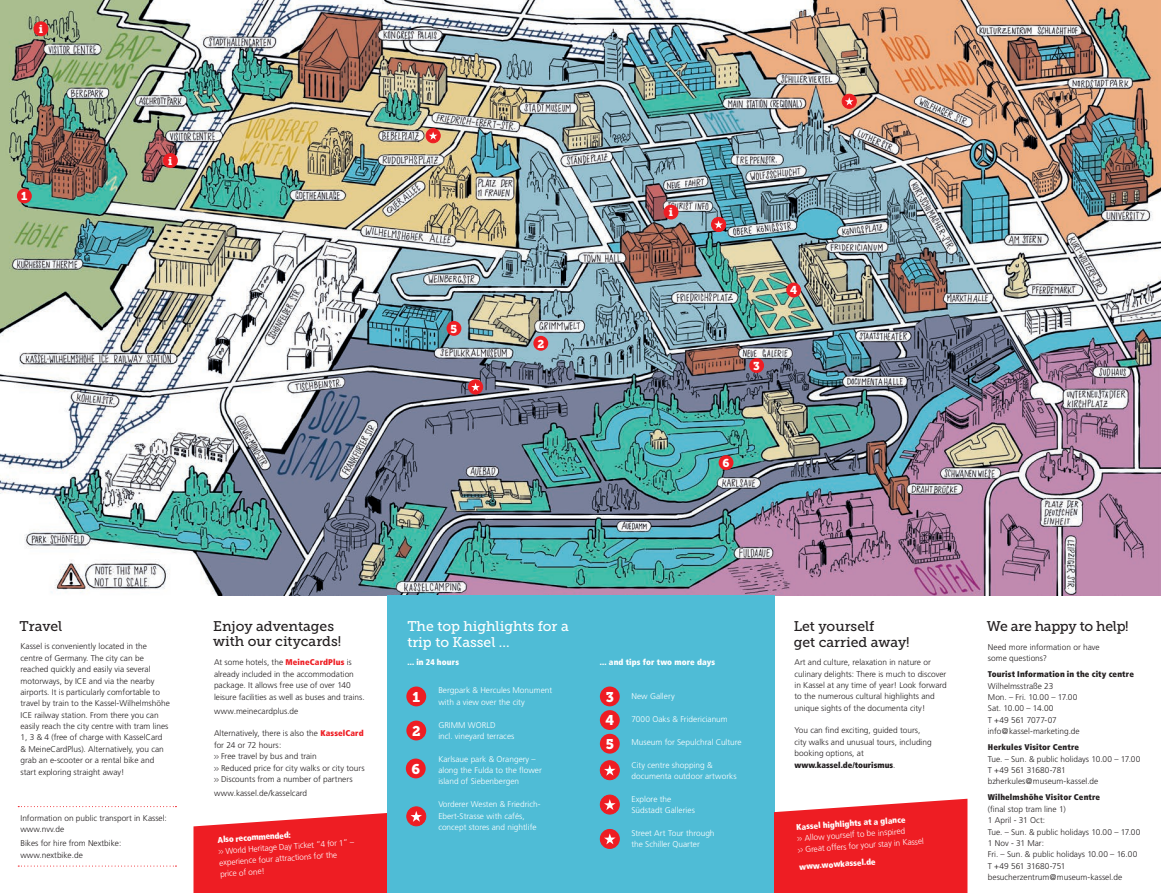
<style>
.page{position:relative;width:1161px;height:893px;background:#fff}
.page>*{position:absolute;margin:0;border:0;box-sizing:border-box;transform-origin:0 0}
.t1{font:14px/15.8px "Museo Slab 500";color:#231f20}
.t2{font:14px/15.8px "Museo Slab 500";color:#fff}
.t3{font:14px "Museo Slab 500";letter-spacing:-.02em;color:#231f20}
.t4{font:14px "Museo Slab 900";color:#fff}
.t5{font:11.38px "Museo Slab 900";color:#fff}
.t6{font:300 8.31px/11.4px "Frutiger";color:#231f20}
.t7{font:300 8.31px/11.4px "Frutiger";color:#fff}
.t8{font:300 8.31px/11.4px "Frutiger";color:#fff;scale:.5 1}
.t9{font:900 condensed 8.31px "Frutiger";letter-spacing:.015em;color:#fff}
.t10{font:900 condensed 8.31px "Frutiger";letter-spacing:.015em;color:#231f20}
.s1{font-weight:900;font-stretch:condensed;color:#ee1d23}
.s2{font-weight:900;font-stretch:condensed}
</style>
<div class="page">
<img style="left:0;top:0;width:1161px;height:595px">
<div style="left:387px;top:595px;width:387px;height:298px;background:#4fbcd6"></div>
<div style="left:406px;top:686px;width:20px;height:20px;background:#ee1d23;border-radius:50%"></div>
<div style="left:406px;top:721px;width:20px;height:19px;background:#ee1d23;border-radius:50%"></div>
<div style="left:600px;top:686px;width:20px;height:20px;background:#ee1d23;border-radius:50%"></div>
<div style="left:749px;top:358px;width:15px;height:15px;background:#ee1d23;border-radius:50%"></div>
<div style="left:786px;top:283px;width:15px;height:14px;background:#ee1d23;border-radius:50%"></div>
<div style="left:17px;top:189px;width:15px;height:14px;background:#ee1d23;border-radius:50%"></div>
<div style="left:533px;top:336px;width:15px;height:15px;background:#ee1d23;border-radius:50%"></div>
<div style="left:663px;top:205px;width:15px;height:15px;background:#ee1d23;border-radius:50%"></div>
<div style="left:163px;top:153px;width:15px;height:15px;background:#ee1d23;border-radius:50%"></div>
<div style="left:33px;top:21px;width:15px;height:15px;background:#ee1d23;border-radius:50%"></div>
<div style="left:718px;top:455px;width:15px;height:15px;background:#ee1d23;border-radius:50%"></div>
<div style="left:446px;top:321px;width:15px;height:15px;background:#ee1d23;border-radius:50%"></div>
<div style="left:600px;top:734px;width:20px;height:20px;background:#ee1d23;border-radius:50%"></div>
<div style="left:406px;top:758px;width:20px;height:20px;background:#ee1d23;border-radius:50%"></div>
<div style="left:600px;top:710px;width:20px;height:20px;background:#ee1d23;border-radius:50%"></div>
<svg style="left:774px;top:799px;width:193px;height:94px;background:#ef2c32"></svg>
<svg style="left:18px;top:806px;width:158px;height:1px"></svg>
<svg style="left:18px;top:865px;width:158px;height:2px"></svg>
<div style="left:407px;top:807px;width:19px;height:19px;background:#ee1d23;border-radius:50%"></div>
<div style="left:406px;top:806px;width:20px;height:20px;border:1px solid #ee1d23;border-radius:50%"></div>
<svg style="left:410px;top:811px;width:12px;height:11px"></svg>
<div style="left:600px;top:829px;width:19px;height:19px;background:#ee1d23;border-radius:50%"></div>
<div style="left:600px;top:829px;width:20px;height:20px;border:1px solid #ee1d23;border-radius:50%"></div>
<svg style="left:604px;top:833px;width:11px;height:11px"></svg>
<div style="left:600px;top:795px;width:19px;height:19px;background:#ee1d23;border-radius:50%"></div>
<div style="left:600px;top:795px;width:20px;height:19px;border:1px solid #ee1d23;border-radius:50%"></div>
<svg style="left:604px;top:799px;width:11px;height:11px"></svg>
<div style="left:600px;top:761px;width:19px;height:19px;background:#ee1d23;border-radius:50%"></div>
<div style="left:600px;top:760px;width:20px;height:20px;border:1px solid #ee1d23;border-radius:50%"></div>
<svg style="left:604px;top:765px;width:11px;height:11px"></svg>
<div style="left:426px;top:129px;width:14px;height:14px;background:#ee1d23;border-radius:50%"></div>
<div style="left:426px;top:128px;width:15px;height:15px;border:1px solid #ee1d23;border-radius:50%"></div>
<svg style="left:429px;top:132px;width:8px;height:8px"></svg>
<div style="left:468px;top:380px;width:15px;height:14px;background:#ee1d23;border-radius:50%"></div>
<div style="left:468px;top:379px;width:15px;height:15px;border:1px solid #ee1d23;border-radius:50%"></div>
<svg style="left:471px;top:383px;width:9px;height:8px"></svg>
<div style="left:711px;top:217px;width:15px;height:15px;background:#ee1d23;border-radius:50%"></div>
<div style="left:711px;top:217px;width:15px;height:15px;border:1px solid #ee1d23;border-radius:50%"></div>
<svg style="left:714px;top:220px;width:9px;height:9px"></svg>
<div style="left:842px;top:94px;width:14px;height:14px;background:#ee1d23;border-radius:50%"></div>
<div style="left:842px;top:94px;width:15px;height:15px;border:1px solid #ee1d23;border-radius:50%"></div>
<svg style="left:845px;top:97px;width:8px;height:8px"></svg>
<svg style="left:193px;top:813px;width:194px;height:80px;background:#ef3035"></svg>
<h2 class="t5" style="left:39px;top:22px;width:6px">i</h2>
<h2 class="t5" style="left:21px;top:190px;width:8px">1</h2>
<h2 class="t5" style="left:168px;top:154px;width:6px">i</h2>
<h2 class="t5" style="left:451px;top:322px;width:8px">5</h2>
<h2 class="t5" style="left:537px;top:337px;width:8px">2</h2>
<h2 class="t5" style="left:669px;top:206px;width:6px">i</h2>
<h2 class="t5" style="left:753px;top:359px;width:8px">3</h2>
<h2 class="t5" style="left:790px;top:284px;width:9px">4</h2>
<h2 class="t5" style="left:722px;top:456px;width:9px">6</h2>
<h1 class="t1" style="left:20px;top:618px;width:44px">Travel</h1>
<p class="t6" style="left:21px;top:641px;width:151px">Kassel is conveniently located in the centre of Germany. The city can be reached quickly and easily via several motorways, by ICE and via the nearby airports. It is particularly comfortable to travel by train to the Kassel-Wilhelmshöhe ICE railway station. From there you can easily reach the city centre with tram lines 1, 3 &amp; 4 (free of charge with KasselCard &amp; MeineCardPlus). Alternatively, you can grab an e-scooter or a rental bike and start exploring straight away!</p>
<p class="t6" style="left:21px;top:812px;width:148px">Information on public transport in Kassel: www.nvv.de</p>
<p class="t6" style="left:21px;top:838px;width:102px">Bikes for hire from Nextbike: www.nextbike.de</p>
<h1 class="t1" style="left:213px;top:618px;width:130px">Enjoy adventages with our citycards!</h1>
<p class="t6" style="left:214px;top:657px;width:152px">At some hotels, the <span class="s1">MeineCardPlus</span> is already included in the accommodation package. It allows free use of over 140 leisure facilities as well as buses and trains.</p>
<p class="t6" style="left:214px;top:705px;width:86px">www.meinecardplus.de</p>
<p class="t6" style="left:214px;top:728px;width:152px">Alternatively, there is also the <span class="s1">KasselCard </span>for 24 or 72 hours:<br>&gt;&gt; Free travel by bus and train<br>&gt;&gt; Reduced price for city walks or city tours &gt;&gt; Discounts from a number of partners</p>
<p class="t6" style="left:214px;top:788px;width:95px">www.kassel.de/kasselcard</p>
<p class="t9" style="left:217px;top:835px;width:75px;rotate:-4deg">Also recommended:</p>
<p class="t8" style="left:218px;top:846px;width:273px;rotate:-4deg">&gt;&gt; World Heritage Day Ticket “4 for 1“ – experience four attractions for the price of one!</p>
<h1 class="t2" style="left:407px;top:618px;width:163px">The top highlights for a trip to Kassel ...</h1>
<p class="t9" style="left:407px;top:657px;width:53px">... in 24 hours</p>
<p class="t9" style="left:600px;top:657px;width:117px">... and tips for two more days</p>
<p class="t7" style="left:438px;top:685px;width:115px">Bergpark &amp; Hercules Monument with a view over the city</p>
<p class="t7" style="left:438px;top:719px;width:78px">GRIMM WORLD<br>incl. vineyard terraces</p>
<p class="t7" style="left:438px;top:753px;width:105px">Karlsaue park &amp; Orangery – along the Fulda to the flower island of Siebenbergen</p>
<p class="t7" style="left:438px;top:799px;width:104px">Vorderer Westen &amp; Friedrich-<br>Ebert-Strasse with cafés, concept stores and nightlife</p>
<h1 class="t4" style="left:412px;top:689px;width:9px">1</h1>
<h1 class="t4" style="left:606px;top:689px;width:10px">3</h1>
<p class="t7" style="left:631px;top:691px;width:45px">New Gallery</p>
<p class="t7" style="left:631px;top:714px;width:98px">7000 Oaks &amp; Fridericianum</p>
<p class="t7" style="left:631px;top:736px;width:112px">Museum for Sepulchral Culture</p>
<p class="t7" style="left:631px;top:759px;width:107px">City centre shopping &amp; documenta outdoor artworks</p>
<p class="t7" style="left:631px;top:793px;width:65px">Explore the<br>Südstadt Galleries</p>
<p class="t7" style="left:631px;top:827px;width:85px">Street Art Tour through the Schiller Quarter</p>
<h1 class="t4" style="left:605px;top:712px;width:10px">4</h1>
<h1 class="t4" style="left:412px;top:723px;width:10px">2</h1>
<h1 class="t4" style="left:606px;top:736px;width:10px">5</h1>
<h1 class="t4" style="left:411px;top:761px;width:10px">6</h1>
<h1 class="t1" style="left:794px;top:618px;width:118px">Let yourself<br>get carried away!</h1>
<p class="t6" style="left:794px;top:657px;width:154px">Art and culture, relaxation in nature or culinary delights: There is much to discover in Kassel at any time of year! Look forward to the numerous cultural highlights and unique sights of the documenta city!</p>
<p class="t6" style="left:794px;top:725px;width:139px">You can find exciting, guided tours, city walks and unusual tours, including booking options, at <span class="s2">www.kassel.de/tourismus</span>.</p>
<p class="t9" style="left:796px;top:822px;width:111px;rotate:-4deg">Kassel highlights at a glance</p>
<p class="t8" style="left:797px;top:833px;width:254px;rotate:-4deg">&gt;&gt; Allow yourself to be inspired<br>&gt;&gt; Great offers for your stay in Kassel</p>
<p class="t9" style="left:799px;top:862px;width:78px;rotate:-4deg">www.wowkassel.de</p>
<h1 class="t3" style="left:987px;top:618px;width:143px">We are happy to help!</h1>
<p class="t6" style="left:988px;top:641px;width:113px">Need more information or have some questions?</p>
<p class="t10" style="left:988px;top:669px;width:148px">Tourist Information in the city centre</p>
<p class="t6" style="left:988px;top:680px;width:93px">Wilhelmsstraße 23<br>Mon. – Fri. 10.00 – 17.00<br>Sat. 10.00 – 14.00<br>T +49 561 7077-07 info@kassel-marketing.de</p>
<p class="t10" style="left:988px;top:742px;width:93px">Herkules Visitor Centre</p>
<p class="t6" style="left:988px;top:753px;width:154px">Tue. – Sun. &amp; public holidays 10.00 – 17.00<br>T +49 561 31680-781 bzherkules@museum-kassel.de</p>
<p class="t10" style="left:988px;top:792px;width:114px">Wilhelmshöhe Visitor Centre</p>
<p class="t6" style="left:988px;top:803px;width:154px">(final stop tram line 1)<br>1 April - 31 Oct:<br>Tue. – Sun. &amp; public holidays 10.00 – 17.00<br>1 Nov - 31 Mar:<br>Fri. – Sun. &amp; public holidays 10.00 – 16.00<br>T +49 561 31680-751 besucherzentrum@museum-kassel.de</p>
</div>
